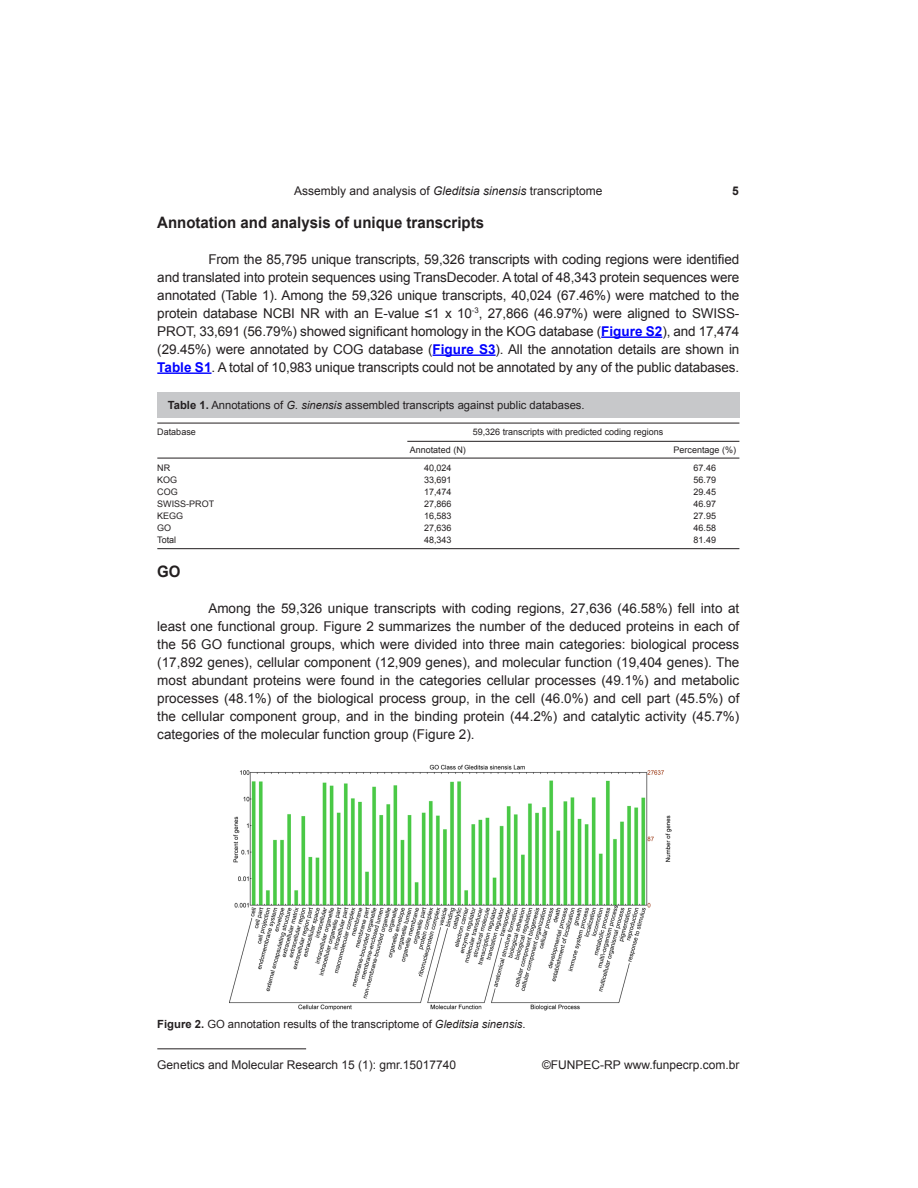
<style>
.page{position:relative;width:918px;height:1188px;background:#fff}
.page>*{position:absolute;margin:0;border:0;box-sizing:border-box;transform-origin:0 0}
.Títulos_1_e_2{font:700 15.75px "Arial";color:#231f20;scale:.95 1}
.Texto{font:13.5px/18px "Arial";letter-spacing:-.005em;color:#231f20;text-align:justify}
.t1{font:12px "Arial";color:#231f20}
.t2{font:700 12px "Arial";color:#231f20}
.Legendas{font:11.25px "Arial";color:#231f20}
.Table_Body{font:9px "Arial";color:#231f20}
.Table_Head{font:9px "Arial";color:#231f20}
.s1{font-style:italic}
.s2{font-weight:700;color:#00f}
.s3{font-weight:700}
</style>
<div class="page">
<hr style="left:157px;top:1048px;width:149px;height:1px;background:#231f20">
<hr style="left:601px;top:336px;width:61px;height:2px;background:#00f">
<hr style="left:433px;top:354px;width:63px;height:2px;background:#00f">
<hr style="left:157px;top:372px;width:55px;height:2px;background:#00f">
<div style="left:157px;top:392px;width:582px;height:26px;background:#c7c8ca"></div>
<hr style="left:157px;top:423px;width:582px;height:1px;background:#231f20">
<hr style="left:157px;top:548px;width:582px;height:1px;background:#231f20">
<hr style="left:157px;top:458px;width:582px;height:1px;background:#231f20">
<hr style="left:407px;top:441px;width:332px;height:1px;background:#231f20">
<img style="left:229px;top:765px;width:443px;height:245px">
<p class="t1" style="left:294px;top:183px;width:310px">Assembly and analysis of <span class="s1">Gleditsia sinensis</span> transcriptome</p>
<p class="t2" style="left:732px;top:183px;width:8px">5</p>
<p class="Títulos_1_e_2" style="left:157px;top:212px;width:345px">Annotation and analysis of unique transcripts</p>
<p class="Texto" style="left:157px;top:250px;width:584px;text-indent:51px">From the 85,795 unique transcripts, 59,326 transcripts with coding regions were identified and translated into protein sequences using TransDecoder. A total of 48,343 protein sequences were annotated (Table 1). Among the 59,326 unique transcripts, 40,024 (67.46%) were matched to the protein database NCBI NR with an E-value ≤1 x 10<sup>-3</sup>, 27,866 (46.97%) were aligned to SWISS-PROT, 33,691 (56.79%) showed significant homology in the KOG database (<span class="s2">Figure S2</span>), and 17,474 (29.45%) were annotated by COG database (<span class="s2">Figure S3</span>). All the annotation details are shown in <span class="s2">Table S1</span>. A total of 10,983 unique transcripts could not be annotated by any of the public databases.</p>
<p class="Legendas" style="left:168px;top:398px;width:418px"><span class="s3">Table 1.</span> Annotations of <span class="s1">G. sinensis</span> assembled transcripts against public databases.</p>
<p class="Table_Head" style="left:157px;top:426px;width:40px">Database</p>
<p class="Table_Head" style="left:473px;top:426px;width:192px">59,326 transcripts with predicted coding regions</p>
<p class="Table_Head" style="left:410px;top:444px;width:58px">Annotated (N)</p>
<p class="Table_Head" style="left:674px;top:444px;width:64px">Percentage (%)</p>
<p class="Table_Body" style="left:157px;top:462px;width:14px">NR</p>
<p class="Table_Body" style="left:424px;top:462px;width:29px">40,024</p>
<p class="Table_Body" style="left:694px;top:462px;width:24px">67.46</p>
<p class="Table_Body" style="left:157px;top:474px;width:22px">KOG</p>
<p class="Table_Body" style="left:424px;top:474px;width:29px">33,691</p>
<p class="Table_Body" style="left:694px;top:474px;width:24px">56.79</p>
<p class="Table_Body" style="left:157px;top:486px;width:22px">COG</p>
<p class="Table_Body" style="left:424px;top:486px;width:29px">17,474</p>
<p class="Table_Body" style="left:694px;top:486px;width:24px">29.45</p>
<p class="Table_Body" style="left:157px;top:498px;width:59px">SWISS-PROT</p>
<p class="Table_Body" style="left:424px;top:498px;width:29px">27,866</p>
<p class="Table_Body" style="left:694px;top:498px;width:24px">46.97</p>
<p class="Table_Body" style="left:157px;top:510px;width:28px">KEGG</p>
<p class="Table_Body" style="left:424px;top:510px;width:29px">16,583</p>
<p class="Table_Body" style="left:694px;top:510px;width:24px">27.95</p>
<p class="Table_Body" style="left:157px;top:522px;width:16px">GO</p>
<p class="Table_Body" style="left:424px;top:522px;width:29px">27,636</p>
<p class="Table_Body" style="left:694px;top:522px;width:24px">46.58</p>
<p class="Table_Body" style="left:157px;top:534px;width:21px">Total</p>
<p class="Table_Body" style="left:424px;top:534px;width:29px">48,343</p>
<p class="Table_Body" style="left:694px;top:534px;width:24px">81.49</p>
<p class="Títulos_1_e_2" style="left:157px;top:561px;width:26px">GO</p>
<p class="Texto" style="left:157px;top:599px;width:584px;text-indent:51px">Among the 59,326 unique transcripts with coding regions, 27,636 (46.58%) fell into at least one functional group. Figure 2 summarizes the number of the deduced proteins in each of the 56 GO functional groups, which were divided into three main categories: biological process (17,892 genes), cellular component (12,909 genes), and molecular function (19,404 genes). The most abundant proteins were found in the categories cellular processes (49.1%) and metabolic processes (48.1%) of the biological process group, in the cell (46.0%) and cell part (45.5%) of the cellular component group, and in the binding protein (44.2%) and catalytic activity (45.7%) categories of the molecular function group (Figure 2).</p>
<p class="Legendas" style="left:157px;top:1017px;width:370px"><span class="s3">Figure 2.</span> GO annotation results of the transcriptome of <span class="s1">Gleditsia sinensis</span>.</p>
<p class="t1" style="left:157px;top:1057px;width:300px">Genetics and Molecular Research 15 (1): gmr.15017740</p>
<p class="t1" style="left:542px;top:1057px;width:199px">©FUNPEC-RP www.funpecrp.com.br</p>
</div>
